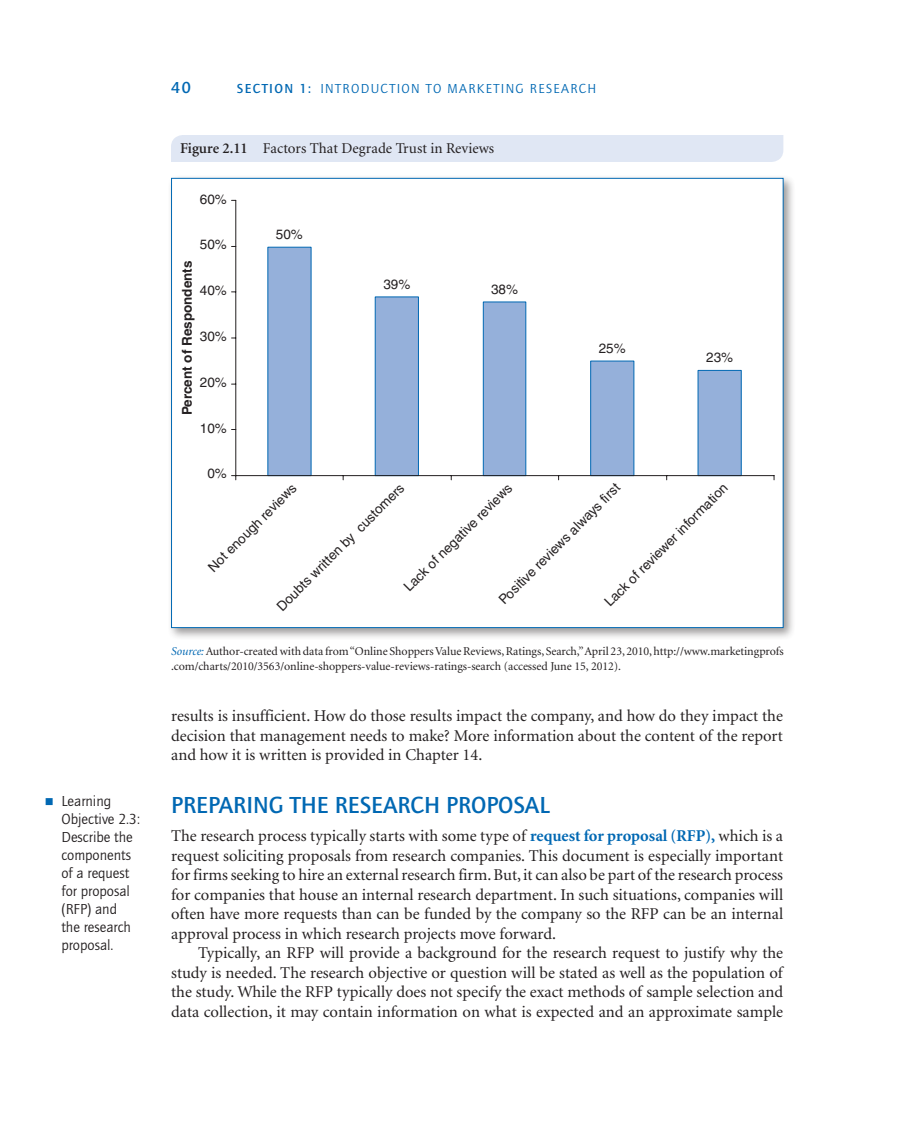
<style>
.page{position:relative;width:918px;height:1134px;background:#fff}
.page>*{position:absolute;margin:0;border:0;box-sizing:border-box;transform-origin:0 0}
.t1{font:500 24px "Quay Sans EF";color:#0168b3}
.t2{font:16.5px/19.5px "Minion";color:#231f20;text-align:justify}
.t3{font:500 16.5px "Quay Sans EF";color:#0168b3}
.t4{font:15px/18px "Quay Sans EF";color:#231f20}
.t5{font:15px "Minion";color:#231f20}
.t6{font:13.5px "Helvetica";color:#242021}
.t7{font:13.5px "Quay Sans EF";letter-spacing:.1em;color:#0168b3}
.t8{font:700 13.5px "Helvetica";color:#242021}
.t9{font:12px/15px "Minion";letter-spacing:-.005em;color:#231f20}
.s1{font-weight:500}
.s2{font-weight:600}
.s3{font-style:italic;color:#0168b3}
.s4{font-weight:700;color:#0168b3}
</style>
<div class="page">
<div style="left:171px;top:135px;width:612px;height:27px;background:#e0e7f4"></div>
<div style="left:167px;top:174px;width:629px;height:467px;background:#231f20;opacity:.45"></div>
<div style="left:172px;top:178px;width:611px;height:450px;background:#fff"></div>
<div style="left:267px;top:247px;width:44px;height:229px;background:#95b0da"></div>
<div style="left:375px;top:297px;width:44px;height:179px;background:#95b0da;border:1px solid #0168b3"></div>
<div style="left:483px;top:302px;width:43px;height:174px;background:#95b0da;border:1px solid #0168b3"></div>
<div style="left:590px;top:361px;width:44px;height:115px;background:#95b0da;border:1px solid #0168b3"></div>
<div style="left:698px;top:370px;width:44px;height:106px;background:#95b0da;border:1px solid #0168b3"></div>
<hr style="left:235px;top:200px;width:1px;height:276px;background:#231f20">
<hr style="left:236px;top:475px;width:538px;height:1px;background:#231f20">
<p class="t4" style="left:61px;top:792px;width:80px">Learning<br>Objective 2.3:<br>Describe the components of a request for proposal (RFP) and<br>the research proposal.</p>
<p class="t3" style="left:171px;top:79px;width:21px">40</p>
<p class="t7" style="left:237px;top:82px;width:361px"><span class="s1">SECTION 1:</span> INTRODUCTION TO MARKETING RESEARCH</p>
<p class="t5" style="left:180px;top:141px;width:316px"><span class="s2">Figure 2.11</span> Factors That Degrade Trust in Reviews</p>
<p class="t6" style="left:200px;top:191px;width:29px">60%</p>
<p class="t6" style="left:200px;top:237px;width:29px">50%</p>
<p class="t8" style="left:179px;top:415px;width:156px;rotate:-90deg">Percent of Respondents</p>
<p class="t6" style="left:200px;top:283px;width:29px">40%</p>
<p class="t6" style="left:200px;top:328px;width:29px">30%</p>
<p class="t6" style="left:200px;top:374px;width:29px">20%</p>
<p class="t6" style="left:200px;top:420px;width:29px">10%</p>
<p class="t6" style="left:207px;top:466px;width:21px">0%</p>
<p class="t6" style="left:276px;top:226px;width:29px">50%</p>
<p class="t6" style="left:383px;top:276px;width:29px">39%</p>
<p class="t6" style="left:491px;top:281px;width:29px">38%</p>
<p class="t6" style="left:599px;top:341px;width:29px">25%</p>
<p class="t6" style="left:706px;top:350px;width:29px">23%</p>
<p class="t6" style="left:495px;top:597px;width:166px;rotate:-45deg">Positive reviews always first</p>
<p class="t6" style="left:273px;top:603px;width:175px;rotate:-45deg">Doubts written by customers</p>
<p class="t6" style="left:401px;top:584px;width:148px;rotate:-45deg">Lack of negative reviews</p>
<p class="t6" style="left:205px;top:564px;width:120px;rotate:-45deg">Not enough reviews</p>
<p class="t6" style="left:601px;top:598px;width:169px;rotate:-45deg">Lack of reviewer information</p>
<p class="t9" style="left:171px;top:644px;width:614px"><span class="s3">Source:</span> Author-created with data from “Online Shoppers Value Reviews, Ratings, Search,” April 23, 2010, http://www.marketingprofs .com/charts/2010/3563/online-shoppers-value-reviews-ratings-search (accessed June 15, 2012).</p>
<p class="t2" style="left:171px;top:707px;width:613px">results is insufficient. How do those results impact the company, and how do they impact the decision that management needs to make? More information about the content of the report and how it is written is provided in Chapter 14.</p>
<h1 class="t1" style="left:171px;top:791px;width:380px">PREPARING THE RESEARCH PROPOSAL</h1>
<p class="t2" style="left:171px;top:827px;width:614px">The research process typically starts with some type of <span class="s4">request for proposal (RFP),</span> which is a request soliciting proposals from research companies. This document is especially important for firms seeking to hire an external research firm. But, it can also be part of the research process for companies that house an internal research department. In such situations, companies will often have more requests than can be funded by the company so the RFP can be an internal approval process in which research projects move forward.</p>
<p class="t2" style="left:171px;top:944px;width:614px;text-indent:27px">Typically, an RFP will provide a background for the research request to justify why the study is needed. The research objective or question will be stated as well as the population of the study. While the RFP typically does not specify the exact methods of sample selection and data collection, it may contain information on what is expected and an approximate sample</p>
</div>
